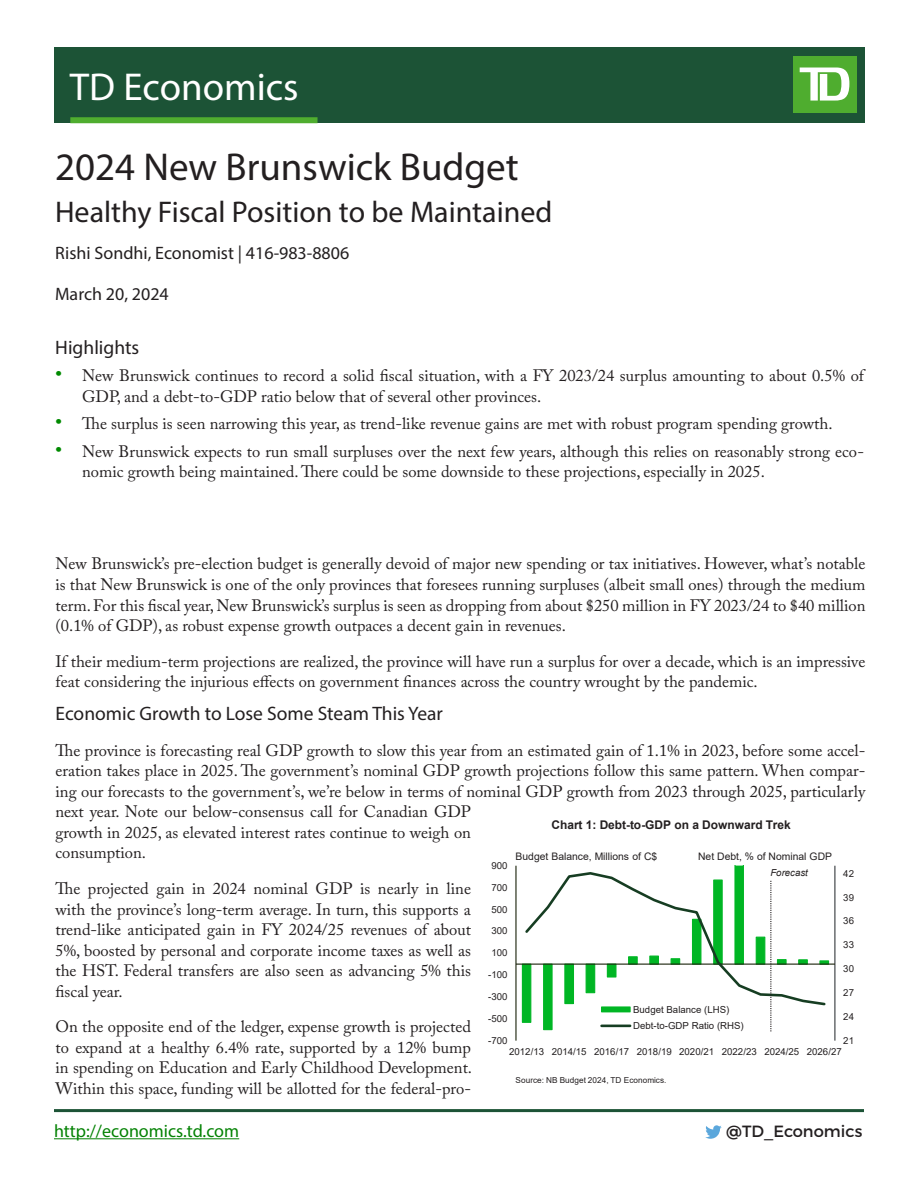
<style>
.page{position:relative;width:918px;height:1188px;background:#fff}
.page>*{position:absolute;margin:0;border:0;box-sizing:border-box;transform-origin:0 0}
.t1{font:39px "Myriad Pro";color:#231f20}
.t2{font:39px "Myriad Pro";color:#fff}
.t3{font:30px "Myriad Pro";color:#231f20}
.Subtitle{font:19.5px "Myriad Pro";color:#231f20}
.Economist_Name{font:18px "Myriad Pro";color:#231f20}
.t4{font:18px "Myriad Pro";color:#038203}
.Date{font:18px "Myriad Pro";color:#231f20}
.Paragraph{font:16.5px/20.5px "Adobe Caslon Pro";color:#231f20}
.t5{font:16.2px "Montserrat";color:#231f20}
.t6{font:700 12px "Arial";color:#231f20}
.t7{font:10.35px "Arial";color:#231f20}
.t8{font:9.6px/16.4px "Arial";color:#231f20}
.t9{font:italic 9.6px "Arial";color:#231f20}
.t10{font:8.25px "Arial";letter-spacing:.01em;color:#231f20}
.s1{font-size:21px;color:#008a00}
</style>
<div class="page">
<div style="left:54px;top:47px;width:810px;height:76px;background:#1c5336"></div>
<div style="left:793px;top:56px;width:63px;height:57px;background:#4fad2f"></div>
<svg style="left:800px;top:68px;width:49px;height:33px"></svg>
<div style="left:70px;top:117px;width:248px;height:6px;background:#4fad2f"></div>
<svg style="left:705px;top:1125px;width:17px;height:14px"></svg>
<hr style="left:54px;top:1138px;width:185px;height:1px;background:#038203">
<hr style="left:54px;top:1109px;width:810px;height:3px;background:#1c5336">
<hr style="left:834px;top:866px;width:1px;height:175px;background:#35393d">
<hr style="left:515px;top:866px;width:2px;height:175px;background:#1a230b">
<hr style="left:516px;top:964px;width:319px;height:1px;background:#1a230b">
<svg style="left:523px;top:871px;width:304px;height:161px"></svg>
<h1 class="t2" style="left:70px;top:63px;width:230px">TD Economics</h1>
<p class="t1" style="left:55px;top:143px;width:465px">2024 New Brunswick Budget</p>
<p class="t3" style="left:55px;top:193px;width:499px">Healthy Fiscal Position to be Maintained</p>
<p class="Economist_Name" style="left:55px;top:242px;width:296px">Rishi Sondhi, Economist | 416-983-8806</p>
<p class="Date" style="left:55px;top:283px;width:115px">March 20, 2024</p>
<p class="Subtitle" style="left:55px;top:335px;width:86px">Highlights</p>
<p class="Paragraph" style="left:82px;top:365px;width:783px;text-indent:-27px"><span class="s1">•</span> New Brunswick continues to record a solid fiscal situation, with a FY 2023/24 surplus amounting to about 0.5% of<br>GDP, and a debt-to-GDP ratio below that of several other provinces.</p>
<p class="Paragraph" style="left:55px;top:413px;width:779px"><span class="s1">•</span> The surplus is seen narrowing this year, as trend-like revenue gains are met with robust program spending growth.</p>
<p class="Paragraph" style="left:82px;top:441px;width:783px;text-indent:-27px"><span class="s1">•</span> New Brunswick expects to run small surpluses over the next few years, although this relies on reasonably strong eco&shy;nomic growth being maintained. There could be some downside to these projections, especially in 2025.</p>
<p class="Paragraph" style="left:56px;top:553px;width:812px;text-align:justify">New Brunswick’s pre-election budget is generally devoid of major new spending or tax initiatives. However, what’s notable is that New Brunswick is one of the only provinces that foresees running surpluses (albeit small ones) through the medium term. For this fiscal year, New Brunswick’s surplus is seen as dropping from about $250 million in FY 2023/24 to $40 million (0.1% of GDP), as robust expense growth outpaces a decent gain in revenues.</p>
<p class="Paragraph" style="left:56px;top:651px;width:811px">If their medium-term projections are realized, the province will have run a surplus for over a decade, which is an impressive feat considering the injurious effects on government finances across the country wrought by the pandemic.</p>
<p class="Subtitle" style="left:56px;top:702px;width:389px">Economic Growth to Lose Some Steam This Year</p>
<p class="Paragraph" style="left:56px;top:740px;width:812px">The province is forecasting real GDP growth to slow this year from an estimated gain of 1.1% in 2023, before some accel&shy;eration takes place in 2025. The government’s nominal GDP growth projections follow this same pattern. When compar&shy;ing our forecasts to the government’s, we’re below in terms of nominal GDP growth from 2023 through 2025, particularly next year. Note our below-consensus call for Canadian GDP<br>growth in 2025, as elevated interest rates continue to weigh on<br>consumption.</p>
<p class="Paragraph" style="left:56px;top:878px;width:417px;text-align:justify">The projected gain in 2024 nominal GDP is nearly in line with the province’s long-term average. In turn, this supports a trend-like anticipated gain in FY 2024/25 revenues of about 5%, boosted by personal and corporate income taxes as well as the HST. Federal transfers are also seen as advancing 5% this fiscal year.</p>
<p class="Paragraph" style="left:56px;top:1016px;width:418px;text-align:justify">On the opposite end of the ledger, expense growth is projected to expand at a healthy 6.4% rate, supported by a 12% bump in spending on Education and Early Childhood Development.<br>Within this space, funding will be allotted for the federal-pro-</p>
<p class="t6" style="left:552px;top:817px;width:241px">Chart 1: Debt-to-GDP on a Downward Trek</p>
<p class="t7" style="left:516px;top:849px;width:143px">Budget Balance, Millions of C$</p>
<p class="t7" style="left:698px;top:849px;width:135px">Net Debt, % of Nominal GDP</p>
<p class="t8" style="left:492px;top:857px;width:18px">900</p>
<p class="t9" style="left:770px;top:867px;width:39px">Forecast</p>
<p class="t8" style="left:843px;top:865px;width:12px">42</p>
<p class="t8" style="left:492px;top:879px;width:18px">700</p>
<p class="t8" style="left:843px;top:889px;width:12px">39</p>
<p class="t8" style="left:492px;top:901px;width:18px">500</p>
<p class="t8" style="left:843px;top:913px;width:12px">36</p>
<p class="t8" style="left:492px;top:923px;width:18px">300</p>
<p class="t8" style="left:843px;top:937px;width:12px">33</p>
<p class="t8" style="left:492px;top:945px;width:18px">100</p>
<p class="t8" style="left:843px;top:961px;width:12px">30</p>
<p class="t8" style="left:488px;top:967px;width:21px">-100</p>
<p class="t8" style="left:843px;top:984px;width:12px">27</p>
<p class="t8" style="left:488px;top:988px;width:21px">-300</p>
<p class="t8" style="left:633px;top:1001px;width:112px">Budget Balance (LHS)<br>Debt-to-GDP Ratio (RHS)</p>
<p class="t8" style="left:843px;top:1008px;width:12px">24</p>
<p class="t8" style="left:488px;top:1010px;width:21px">-500</p>
<p class="t8" style="left:488px;top:1032px;width:21px">-700</p>
<p class="t8" style="left:843px;top:1032px;width:12px">21</p>
<p class="t8" style="left:509px;top:1044px;width:334px">2012/13 2014/15 2016/17 2018/19 2020/21 2022/23 2024/25 2026/27</p>
<p class="t10" style="left:516px;top:1074px;width:152px">Source: NB Budget 2024, TD Economics.</p>
<p class="t4" style="left:54px;top:1120px;width:187px">http://economics.td.com</p>
<p class="t5" style="left:726px;top:1121px;width:138px">@TD_Economics</p>
</div>
